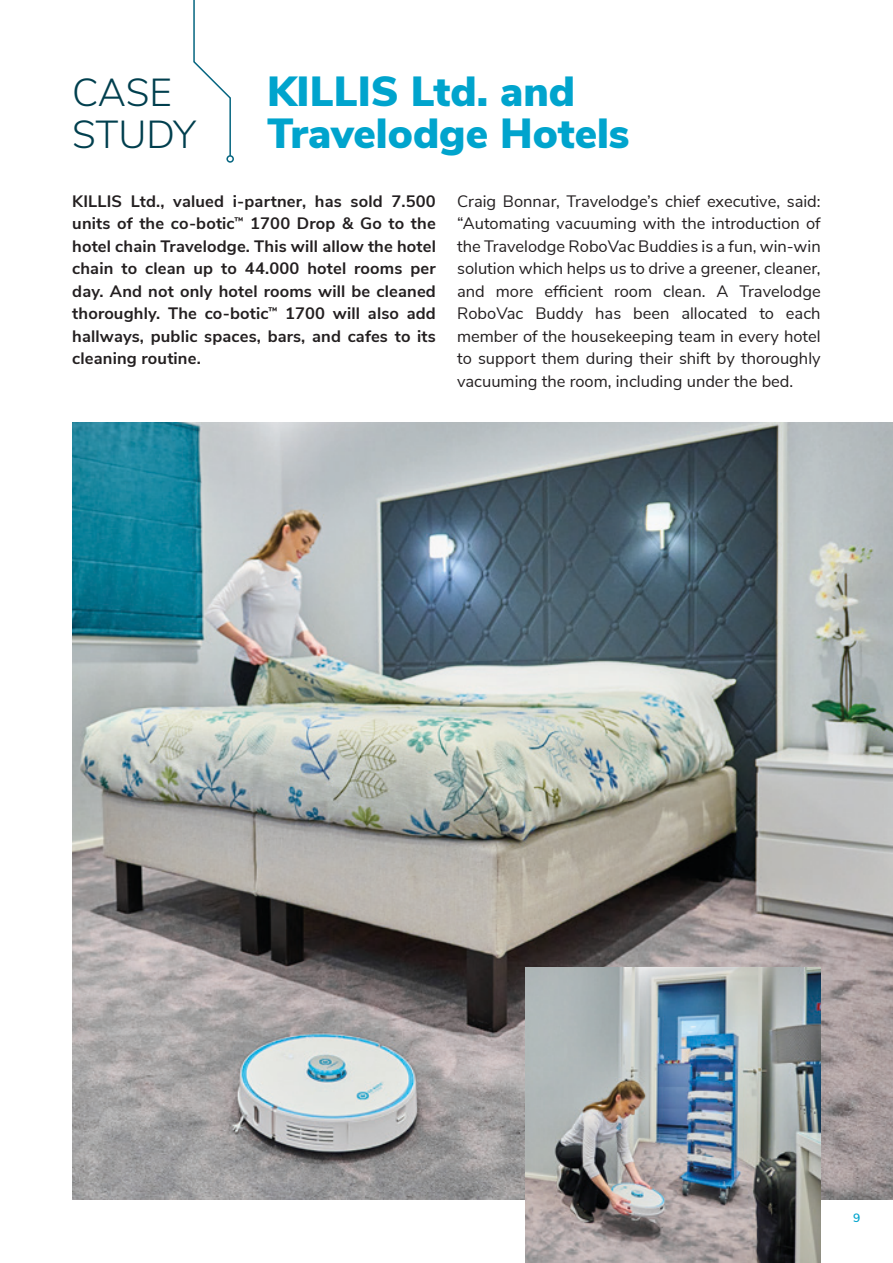
<style>
.page{position:relative;width:893px;height:1263px;background:#fff}
.page>*{position:absolute;margin:0;border:0;box-sizing:border-box;transform-origin:0 0}
.t1{font:900 42px "Nunito Sans";color:#00a4cd}
.t2{font:300 39px "Nunito Sans";letter-spacing:-.005em;color:#013f4e}
.t3{font:16.5px/22.5px "Nunito Sans";color:#231f20;text-align:justify}
.t4{font:700 16.5px/22.5px "Nunito Sans";letter-spacing:.01em;color:#231f20;text-align:justify}
.t5{font:600 12px "Nunito Sans";color:#00a4cd}
</style>
<div class="page">
<img style="left:72px;top:423px;width:821px;height:776px">
<img style="left:525px;top:967px;width:296px;height:296px">
<svg style="left:193px;top:0;width:38px;height:155px"></svg>
<div style="left:226px;top:155px;width:8px;height:8px;border:2px solid #056580;border-radius:50%"></div>
<p class="t2" style="left:72px;top:64px;width:101px">CASE</p>
<p class="t2" style="left:72px;top:106px;width:125px">STUDY</p>
<p class="t1" style="left:267px;top:60px;width:309px">KILLIS Ltd. and</p>
<p class="t1" style="left:267px;top:102px;width:364px">Travelodge Hotels</p>
<p class="t4" style="left:72px;top:189px;width:365px">KILLIS Ltd., valued i-partner, has sold 7.500 units of the co-botic<sup>™</sup> 1700 Drop &amp; Go to the hotel chain Travelodge. This will allow the hotel chain to clean up to 44.000 hotel rooms per day. And not only hotel rooms will be cleaned thoroughly. The co-botic<sup>™</sup> 1700 will also add hallways, public spaces, bars, and cafes to its cleaning routine.</p>
<p class="t3" style="left:457px;top:189px;width:365px">Craig Bonnar, Travelodge’s chief executive, said: “Automating vacuuming with the introduction of the Travelodge RoboVac Buddies is a fun, win-win solution which helps us to drive a greener, cleaner, and more efficient room clean. A Travelodge RoboVac Buddy has been allocated to each member of the housekeeping team in every hotel to support them during their shift by thoroughly vacuuming the room, including under the bed.</p>
<p class="t5" style="left:853px;top:1209px;width:9px">9</p>
</div>
